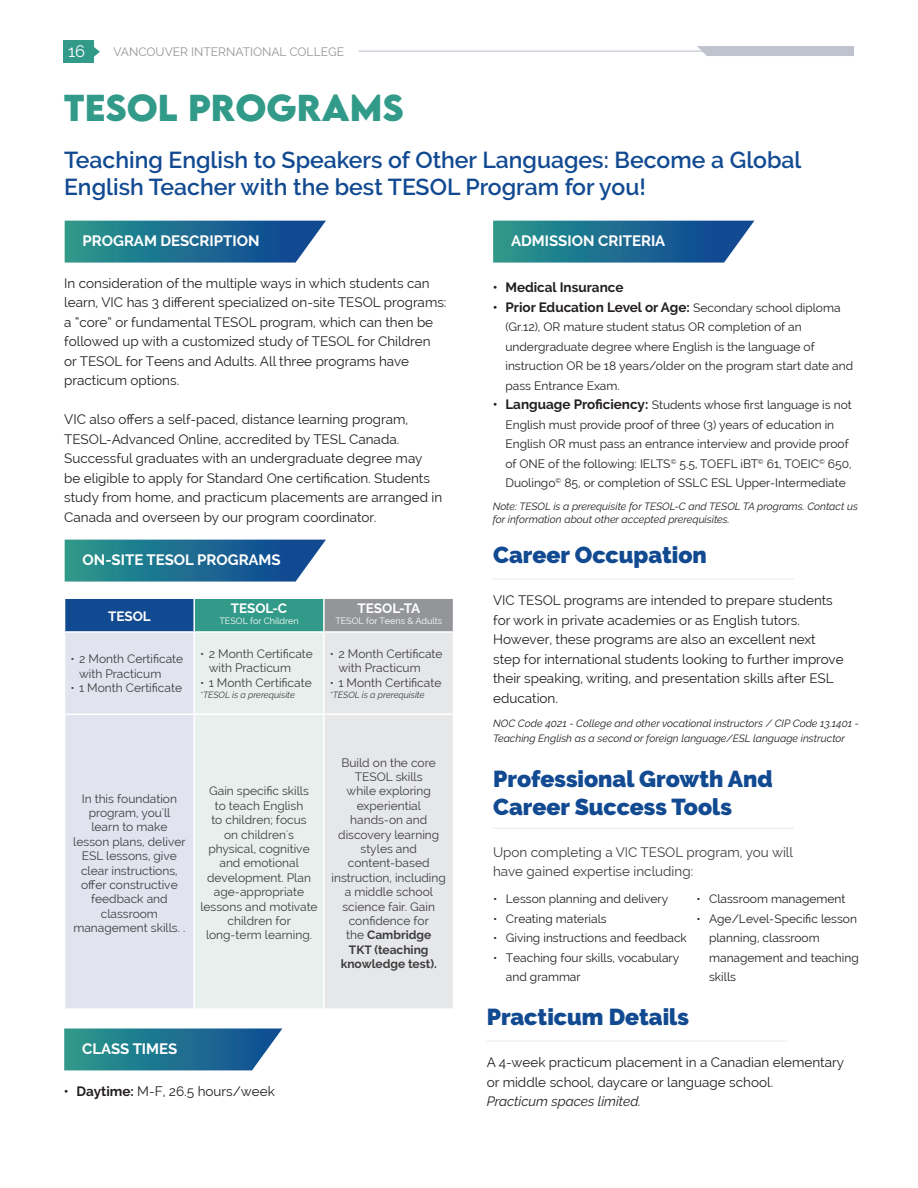
<style>
.page{position:relative;width:918px;height:1188px;background:#fff}
.page>*{position:absolute;margin:0;border:0;box-sizing:border-box;transform-origin:0 0}
.t1{font:700 33.3px "LEMONMILK";color:#329a89}
.t2{font:600 23.1px/27.6px "Raleway";color:#124a92}
.t3{font:900 23.1px/27.6px "Raleway";color:#124a92}
.t4{font:16.5px "Raleway";color:#fff}
.t5{font:700 15px "Raleway";color:#fff}
.Paragraph_Style_1{font:13.5px/19.5px "Raleway";color:#231f20}
.t6{font:13.5px/19.5px "Raleway";color:#3e3e3f}
.t7{font:700 13.5px "Raleway";color:#231f20}
.Paragraph_Style_1-2{font:italic 13.5px "Raleway";color:#231f20}
.t8{font:700 13.5px "Raleway";color:#fff}
.t9{font:12px/14.4px "Raleway";color:#3e3e3f}
.t10{font:12px/19.5px "Raleway";color:#231f20}
.t11{font:12px "Raleway";color:#939598}
.Paragraph_Style_1-3{font:italic 10.5px/12.6px "Raleway";color:#231f20}
.t12{font:italic 9px "Raleway";color:#3e3e3f}
.t13{font:9px "Raleway";color:#fff}
.s1{font-weight:700}
.s2{font-weight:400;font-size:12px}
.s3{font-weight:700;font-size:13.5px}
</style>
<div class="page">
<div style="left:697px;top:46px;width:157px;height:10px;background:#bec3cd"></div>
<hr style="left:359px;top:51px;width:359px;height:1px;background:#bec3cd">
<div style="left:64px;top:40px;width:30px;height:23px;background:#329a89"></div>
<svg style="left:94px;top:47px;width:6px;height:10px"></svg>
<hr style="left:493px;top:828px;width:301px;height:1px;background:#e8e9ea">
<svg style="left:65px;top:221px;width:261px;height:42px;background:#2c7797"></svg>
<svg style="left:65px;top:540px;width:261px;height:42px;background:#2c7797"></svg>
<div style="left:65px;top:598px;width:129px;height:34px;background:#124a92"></div>
<div style="left:194px;top:598px;width:130px;height:34px;background:#329a89"></div>
<div style="left:324px;top:598px;width:130px;height:34px;background:#939598"></div>
<div style="left:65px;top:633px;width:128px;height:375px;background:#e1e3ef"></div>
<div style="left:195px;top:633px;width:128px;height:375px;background:#e8f0ee"></div>
<div style="left:325px;top:633px;width:128px;height:375px;background:#e6e7e9"></div>
<hr style="left:64px;top:714px;width:130px;height:1px;background:#fff">
<hr style="left:64px;top:597px;width:130px;height:2px;background:#fff">
<hr style="left:64px;top:631px;width:130px;height:2px;background:#fff">
<hr style="left:194px;top:597px;width:130px;height:2px;background:#fff">
<hr style="left:193px;top:599px;width:2px;height:32px;background:#fff">
<hr style="left:194px;top:631px;width:130px;height:2px;background:#fff">
<hr style="left:324px;top:597px;width:130px;height:2px;background:#fff">
<hr style="left:323px;top:599px;width:2px;height:32px;background:#fff">
<hr style="left:453px;top:599px;width:1px;height:32px;background:#fff">
<hr style="left:324px;top:631px;width:130px;height:2px;background:#fff">
<hr style="left:194px;top:714px;width:130px;height:1px;background:#fff">
<hr style="left:324px;top:714px;width:130px;height:1px;background:#fff">
<svg style="left:493px;top:221px;width:261px;height:42px;background:#2b7697"></svg>
<svg style="left:64px;top:1028px;width:218px;height:42px;background:#307f98"></svg>
<hr style="left:493px;top:579px;width:301px;height:1px;background:#e8e9ea">
<hr style="left:487px;top:1041px;width:301px;height:1px;background:#e8e9ea">
<p class="t4" style="left:68px;top:42px;width:19px">16</p>
<p class="t11" style="left:114px;top:44px;width:232px">VANCOUVER INTERNATIONAL COLLEGE</p>
<p class="t1" style="left:64px;top:85px;width:342px">TESOL PROGRAMS</p>
<p class="t2" style="left:64px;top:146px;width:739px">Teaching English to Speakers of Other Languages: Become a Global<br>English Teacher with the best TESOL Program for you!</p>
<p class="t5" style="left:83px;top:232px;width:178px">PROGRAM DESCRIPTION</p>
<p class="Paragraph_Style_1" style="left:64px;top:273px;width:384px">In consideration of the multiple ways in which students can learn, VIC has 3 different specialized on-site TESOL programs: a “core” or fundamental TESOL program, which can then be followed up with a customized study of TESOL for Children or TESOL for Teens and Adults. All three programs have practicum options.</p>
<p class="Paragraph_Style_1" style="left:64px;top:410px;width:380px">VIC also offers a self-paced, distance learning program, TESOL-Advanced Online, accredited by TESL Canada.<br>Successful graduates with an undergraduate degree may<br>be eligible to apply for Standard One certification. Students study from home, and practicum placements are arranged in Canada and overseen by our program coordinator.</p>
<p class="t5" style="left:83px;top:551px;width:200px">ON-SITE TESOL PROGRAMS</p>
<p class="t8" style="left:108px;top:608px;width:44px">TESOL</p>
<p class="t9" style="left:79px;top:652px;width:106px;text-indent:-9px">• 2 Month Certificate with Practicum</p>
<p class="t9" style="left:71px;top:681px;width:113px">• 1 Month Certificate</p>
<p class="t8" style="left:231px;top:601px;width:58px">TESOL-C</p>
<p class="t13" style="left:219px;top:616px;width:81px">TESOL for Children</p>
<p class="t9" style="left:209px;top:647px;width:106px;text-indent:-9px">• 2 Month Certificate with Practicum</p>
<p class="t9" style="left:200px;top:675px;width:113px">• 1 Month Certificate</p>
<p class="t12" style="left:200px;top:689px;width:96px">*TESOL is a prerequisite</p>
<p class="t8" style="left:358px;top:601px;width:64px">TESOL-TA</p>
<p class="t13" style="left:335px;top:616px;width:108px">TESOL for Teens &amp; Adults</p>
<p class="t9" style="left:338px;top:647px;width:106px;text-indent:-9px">• 2 Month Certificate with Practicum</p>
<p class="t9" style="left:330px;top:675px;width:113px">• 1 Month Certificate</p>
<p class="t12" style="left:330px;top:689px;width:96px">*TESOL is a prerequisite</p>
<p class="t9" style="left:73px;top:791px;width:114px;text-align:center">In this foundation program, you'll learn to make lesson plans, deliver<br>ESL lessons, give clear instructions, offer constructive feedback and classroom management skills. .</p>
<p class="t9" style="left:200px;top:784px;width:119px;text-align:center">Gain specific skills<br>to teach English<br>to children; focus<br>on children's physical, cognitive and emotional development. Plan age-appropriate lessons and motivate children for long-term learning.</p>
<p class="t9" style="left:332px;top:755px;width:116px;text-align:center">Build on the core<br>TESOL skills<br>while exploring experiential hands-on and discovery learning styles and content-based instruction, including a middle school science fair. Gain confidence for<br>the <span class="s1">Cambridge<br>TKT (teaching knowledge test).</span></p>
<p class="t5" style="left:82px;top:1040px;width:97px">CLASS TIMES</p>
<p class="Paragraph_Style_1" style="left:64px;top:1081px;width:213px"><span class="s1">• Daytime:</span> M-F, 26.5 hours/week</p>
<p class="t5" style="left:511px;top:232px;width:156px">ADMISSION CRITERIA</p>
<p class="t7" style="left:493px;top:280px;width:132px">• Medical Insurance</p>
<p class="t7" style="left:493px;top:299px;width:349px">• Prior Education Level or Age: <span class="s2">Secondary school diploma</span></p>
<p class="t10" style="left:505px;top:317px;width:349px">(Gr.12), OR mature student status OR completion of an undergraduate degree where English is the language of instruction OR be 18 years/older on the program start date and pass Entrance Exam.</p>
<p class="t10" style="left:505px;top:395px;width:348px;text-indent:-13px"><span class="s3">• Language Proficiency:</span> Students whose first language is not English must provide proof of three (3) years of education in English OR must pass an entrance interview and provide proof of ONE of the following: IELTS<sup>©</sup> 5.5, TOEFL iBT<sup>©</sup> 61, TOEIC<sup>©</sup> 650, Duolingo<sup>©</sup> 85, or completion of SSLC ESL Upper-Intermediate</p>
<p class="Paragraph_Style_1-3" style="left:493px;top:500px;width:367px">Note: TESOL is a prerequisite for TESOL-C and TESOL TA programs. Contact us for information about other accepted prerequisites.</p>
<p class="t3" style="left:493px;top:542px;width:215px">Career Occupation</p>
<p class="Paragraph_Style_1" style="left:493px;top:591px;width:352px">VIC TESOL programs are intended to prepare students for work in private academies or as English tutors.<br>However, these programs are also an excellent next step for international students looking to further improve their speaking, writing, and presentation skills after ESL education.</p>
<p class="Paragraph_Style_1-3" style="left:493px;top:715px;width:367px;line-height:15px">NOC Code 4021 - College and other vocational instructors / CIP Code 13.1401 -<br>Teaching English as a second or foreign language/ESL language instructor</p>
<p class="t3" style="left:493px;top:765px;width:281px">Professional Growth And<br>Career Success Tools</p>
<p class="t6" style="left:493px;top:842px;width:301px">Upon completing a VIC TESOL program, you will have gained expertise including:</p>
<p class="t10" style="left:493px;top:889px;width:177px">• Lesson planning and delivery</p>
<p class="t10" style="left:493px;top:909px;width:115px">• Creating materials</p>
<p class="t10" style="left:493px;top:928px;width:195px">• Giving instructions and feedback</p>
<p class="t10" style="left:506px;top:948px;width:175px;text-indent:-13px">• Teaching four skills, vocabulary and grammar</p>
<p class="t10" style="left:696px;top:889px;width:151px">• Classroom management</p>
<p class="t10" style="left:709px;top:909px;width:151px;text-indent:-13px">• Age/Level-Specific lesson planning, classroom management and teaching skills</p>
<p class="t3" style="left:487px;top:1003px;width:204px">Practicum Details</p>
<p class="Paragraph_Style_1" style="left:487px;top:1053px;width:359px">A 4-week practicum placement in a Canadian elementary or middle school, daycare or language school.</p>
<p class="Paragraph_Style_1-2" style="left:487px;top:1094px;width:156px">Practicum spaces limited.</p>
</div>
